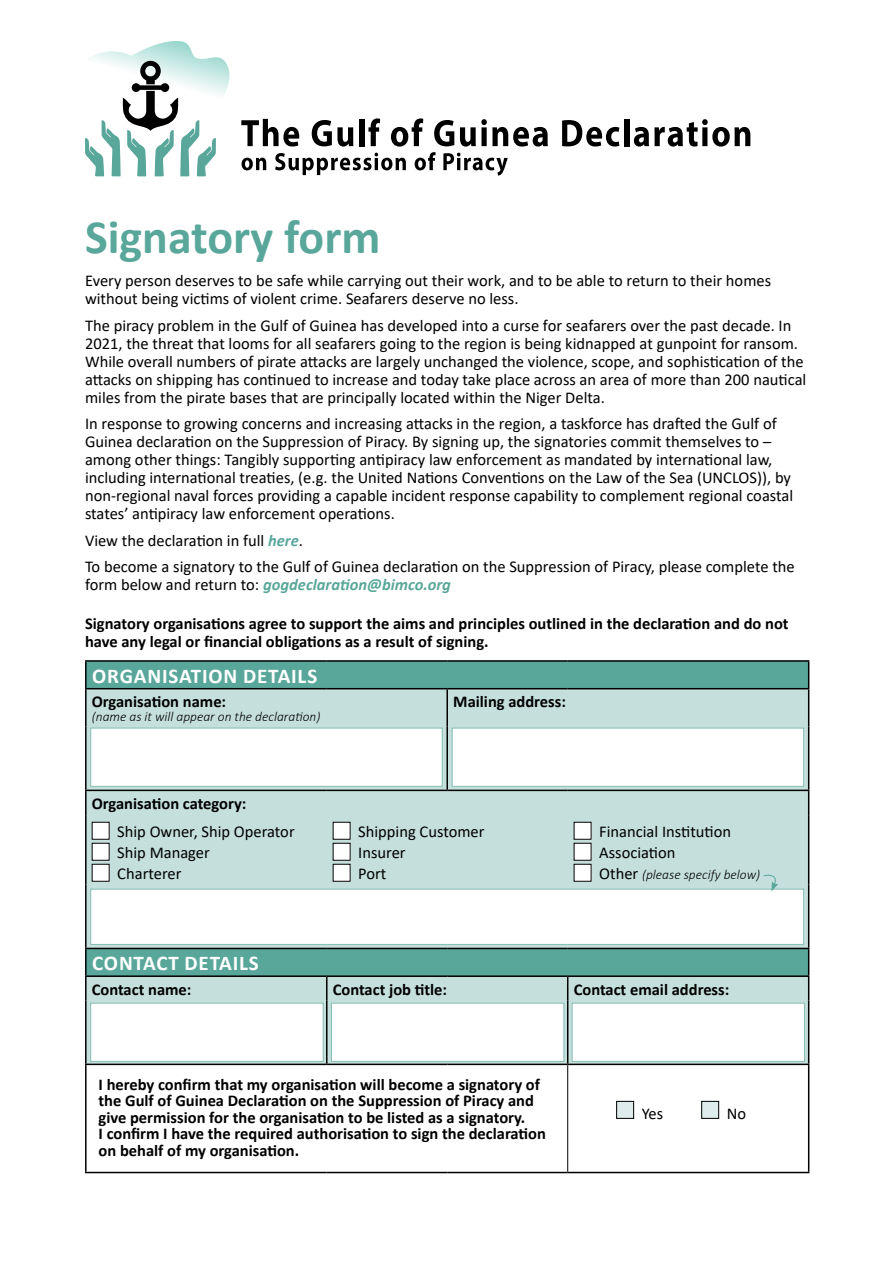
<style>
.page{position:relative;width:893px;height:1263px;background:#fff}
.page>*{position:absolute;margin:0;border:0;box-sizing:border-box;transform-origin:0 0}
.t1{font:700 48px "Calibri";color:#59a79a}
.t2{font:700 21px "Calibri";letter-spacing:.04em;color:#fff}
.t3{font:16.5px/18px "Calibri";color:#000}
.t4{font:700 16.5px/16.5px "Calibri";color:#000}
.t5{font:italic 700 16.5px "Calibri";color:#59a79a}
.t6{font:italic 300 13.5px "Calibri";color:#000}
.s1{font-weight:700;font-style:italic;color:#59a79a}
.s2{font-weight:400;font-style:normal;color:#000}
.s3{font-weight:400;font-style:normal;font-size:16.5px}
</style>
<div class="page">
<svg style="left:562px;top:120px;width:57px;height:27px"></svg>
<div style="left:624px;top:119px;width:5px;height:27px;background:#000"></div>
<svg style="left:634px;top:119px;width:116px;height:28px"></svg>
<svg style="left:85px;top:41px;width:463px;height:135px"></svg>
<div style="left:87px;top:662px;width:721px;height:26px;background:#59a79a"></div>
<svg style="left:87px;top:689px;width:721px;height:374px;background:#b4d6d0"></svg>
<hr style="left:85px;top:660px;width:242px;height:2px;background:#000">
<hr style="left:85px;top:662px;width:2px;height:26px;background:#000">
<hr style="left:327px;top:660px;width:120px;height:2px;background:#000">
<hr style="left:447px;top:660px;width:121px;height:2px;background:#000">
<hr style="left:568px;top:660px;width:241px;height:2px;background:#000">
<svg style="left:808px;top:662px;width:1px;height:26px"></svg>
<hr style="left:85px;top:688px;width:242px;height:1px;background:#000">
<hr style="left:85px;top:689px;width:2px;height:37px;background:#000">
<hr style="left:327px;top:688px;width:120px;height:1px;background:#000">
<hr style="left:447px;top:688px;width:121px;height:1px;background:#000">
<hr style="left:446px;top:689px;width:2px;height:37px;background:#000">
<hr style="left:568px;top:688px;width:241px;height:1px;background:#000">
<hr style="left:808px;top:689px;width:1px;height:37px;background:#000">
<hr style="left:85px;top:726px;width:2px;height:64px;background:#000">
<hr style="left:446px;top:726px;width:2px;height:64px;background:#000">
<hr style="left:808px;top:726px;width:1px;height:64px;background:#000">
<hr style="left:85px;top:790px;width:242px;height:1px;background:#000">
<hr style="left:85px;top:791px;width:2px;height:25px;background:#000">
<hr style="left:327px;top:790px;width:120px;height:1px;background:#000">
<hr style="left:447px;top:790px;width:121px;height:1px;background:#000">
<hr style="left:568px;top:790px;width:241px;height:1px;background:#000">
<svg style="left:808px;top:791px;width:1px;height:25px"></svg>
<hr style="left:85px;top:816px;width:2px;height:69px;background:#000">
<hr style="left:808px;top:816px;width:1px;height:69px;background:#000">
<hr style="left:85px;top:885px;width:2px;height:63px;background:#000">
<hr style="left:808px;top:885px;width:1px;height:63px;background:#000">
<hr style="left:85px;top:948px;width:242px;height:1px;background:#000">
<hr style="left:85px;top:949px;width:2px;height:26px;background:#000">
<hr style="left:327px;top:948px;width:120px;height:1px;background:#000">
<hr style="left:447px;top:948px;width:121px;height:1px;background:#000">
<hr style="left:568px;top:948px;width:241px;height:1px;background:#000">
<hr style="left:85px;top:975px;width:242px;height:2px;background:#000">
<hr style="left:85px;top:977px;width:2px;height:23px;background:#000">
<hr style="left:327px;top:975px;width:120px;height:2px;background:#000">
<svg style="left:326px;top:977px;width:1px;height:23px"></svg>
<hr style="left:447px;top:975px;width:121px;height:2px;background:#000">
<hr style="left:568px;top:975px;width:241px;height:2px;background:#000">
<svg style="left:567px;top:977px;width:1px;height:23px"></svg>
<svg style="left:808px;top:949px;width:1px;height:51px"></svg>
<hr style="left:85px;top:1000px;width:2px;height:63px;background:#000">
<hr style="left:326px;top:1000px;width:1px;height:63px;background:#000">
<hr style="left:567px;top:1000px;width:1px;height:63px;background:#000">
<hr style="left:808px;top:1000px;width:1px;height:63px;background:#000">
<hr style="left:568px;top:1063px;width:241px;height:2px;background:#000">
<hr style="left:808px;top:1065px;width:1px;height:107px;background:#000">
<hr style="left:568px;top:1172px;width:241px;height:1px;background:#000">
<hr style="left:85px;top:1063px;width:242px;height:2px;background:#000">
<hr style="left:85px;top:1065px;width:2px;height:107px;background:#000">
<hr style="left:327px;top:1063px;width:120px;height:2px;background:#000">
<hr style="left:447px;top:1063px;width:121px;height:2px;background:#000">
<hr style="left:85px;top:1172px;width:242px;height:1px;background:#000">
<hr style="left:327px;top:1172px;width:120px;height:1px;background:#000">
<hr style="left:447px;top:1172px;width:121px;height:1px;background:#000">
<hr style="left:567px;top:1065px;width:1px;height:107px;background:#000">
<div style="left:92px;top:822px;width:17px;height:17px;background:#fff"></div>
<div style="left:92px;top:843px;width:17px;height:17px;background:#fff"></div>
<div style="left:92px;top:843px;width:18px;height:18px;border:1px solid #000"></div>
<div style="left:92px;top:864px;width:17px;height:17px;background:#fff"></div>
<div style="left:92px;top:864px;width:18px;height:18px;border:1px solid #000"></div>
<div style="left:333px;top:822px;width:17px;height:17px;background:#fff"></div>
<div style="left:333px;top:843px;width:17px;height:17px;background:#fff"></div>
<div style="left:333px;top:843px;width:17px;height:18px;border:1px solid #000"></div>
<div style="left:333px;top:864px;width:17px;height:17px;background:#fff"></div>
<div style="left:333px;top:864px;width:17px;height:18px;border:1px solid #000"></div>
<div style="left:574px;top:822px;width:17px;height:17px;background:#fff"></div>
<div style="left:574px;top:843px;width:17px;height:17px;background:#fff"></div>
<div style="left:574px;top:843px;width:17px;height:18px;border:1px solid #000"></div>
<div style="left:574px;top:864px;width:17px;height:17px;background:#fff"></div>
<div style="left:574px;top:864px;width:17px;height:18px;border:1px solid #000"></div>
<div style="left:617px;top:1101px;width:17px;height:17px;background:#deedeb"></div>
<div style="left:616px;top:1101px;width:18px;height:18px;border:1px solid #000"></div>
<div style="left:702px;top:1101px;width:17px;height:17px;background:#deedeb"></div>
<div style="left:701px;top:1101px;width:18px;height:18px;border:1px solid #000"></div>
<div style="left:90px;top:889px;width:714px;height:56px;background:#fff;border:1px solid #83bdb3"></div>
<div style="left:90px;top:1003px;width:234px;height:59px;background:#fff;border:1px solid #83bdb3"></div>
<div style="left:331px;top:1003px;width:233px;height:59px;background:#fff;border:1px solid #83bdb3"></div>
<div style="left:572px;top:1003px;width:233px;height:59px;background:#fff;border:1px solid #83bdb3"></div>
<div style="left:452px;top:728px;width:352px;height:59px;background:#fff;border:1px solid #83bdb3"></div>
<svg style="left:763px;top:872px;width:17px;height:19px"></svg>
<div style="left:90px;top:728px;width:353px;height:59px;background:#fff;border:1px solid #83bdb3"></div>
<h1 class="t1" style="left:85px;top:203px;width:297px">Signatory form</h1>
<p class="t3" style="left:85px;top:271px;width:688px">Every person deserves to be safe while carrying out their work, and to be able to return to their homes without being victims of violent crime. Seafarers deserve no less.</p>
<p class="t3" style="left:85px;top:316px;width:723px">The piracy problem in the Gulf of Guinea has developed into a curse for seafarers over the past decade. In 2021, the threat that looms for all seafarers going to the region is being kidnapped at gunpoint for ransom.<br>While overall numbers of pirate attacks are largely unchanged the violence, scope, and sophistication of the attacks on shipping has continued to increase and today take place across an area of more than 200 nautical miles from the pirate bases that are principally located within the Niger Delta.</p>
<p class="t3" style="left:85px;top:414px;width:710px">In response to growing concerns and increasing attacks in the region, a taskforce has drafted the Gulf of Guinea declaration on the Suppression of Piracy. By signing up, the signatories commit themselves to – among other things: Tangibly supporting antipiracy law enforcement as mandated by international law, including international treaties, (e.g. the United Nations Conventions on the Law of the Sea (UNCLOS)), by non-regional naval forces providing a capable incident response capability to complement regional coastal states’ antipiracy law enforcement operations.</p>
<p class="t3" style="left:85px;top:527px;width:711px;line-height:26.5px">View the declaration in full <span class="s1">here</span>.<br>To become a signatory to the Gulf of Guinea declaration on the Suppression of Piracy, please complete the</p>
<p class="t5" style="left:85px;top:573px;width:367px"><span class="s2">form below and return to:</span> gogdeclaration@bimco.org</p>
<p class="t4" style="left:85px;top:614px;width:705px;line-height:18px">Signatory organisations agree to support the aims and principles outlined in the declaration and do not have any legal or financial obligations as a result of signing.</p>
<p class="t2" style="left:92px;top:661px;width:227px">ORGANISATION DETAILS</p>
<p class="t4" style="left:92px;top:693px;width:136px">Organisation name:</p>
<p class="t6" style="left:92px;top:708px;width:230px">(name as it will appear on the declaration)</p>
<p class="t4" style="left:453px;top:693px;width:114px">Mailing address:</p>
<p class="t4" style="left:92px;top:795px;width:156px">Organisation category:</p>
<p class="t3" style="left:117px;top:820px;width:179px;line-height:21px">Ship Owner, Ship Operator<br>Ship Manager<br>Charterer</p>
<p class="t3" style="left:358px;top:820px;width:128px;line-height:21px">Shipping Customer<br>Insurer<br>Port</p>
<p class="t3" style="left:599px;top:820px;width:133px;line-height:21px">Financial Institution<br>Association</p>
<p class="t6" style="left:599px;top:866px;width:162px"><span class="s3">Other</span> (please specify below)</p>
<p class="t2" style="left:92px;top:948px;width:168px">CONTACT DETAILS</p>
<p class="t4" style="left:92px;top:981px;width:101px">Contact name:</p>
<p class="t4" style="left:333px;top:981px;width:116px">Contact job title:</p>
<p class="t4" style="left:574px;top:981px;width:157px">Contact email address:</p>
<p class="t4" style="left:99px;top:1075px;width:449px">I hereby confirm that my organisation will become a signatory of the Gulf of Guinea Declaration on the Suppression of Piracy and give permission for the organisation to be listed as a signatory.<br>I confirm I have the required authorisation to sign the declaration on behalf of my organisation.</p>
<p class="t3" style="left:642px;top:1104px;width:23px">Yes</p>
<p class="t3" style="left:727px;top:1104px;width:21px">No</p>
</div>
